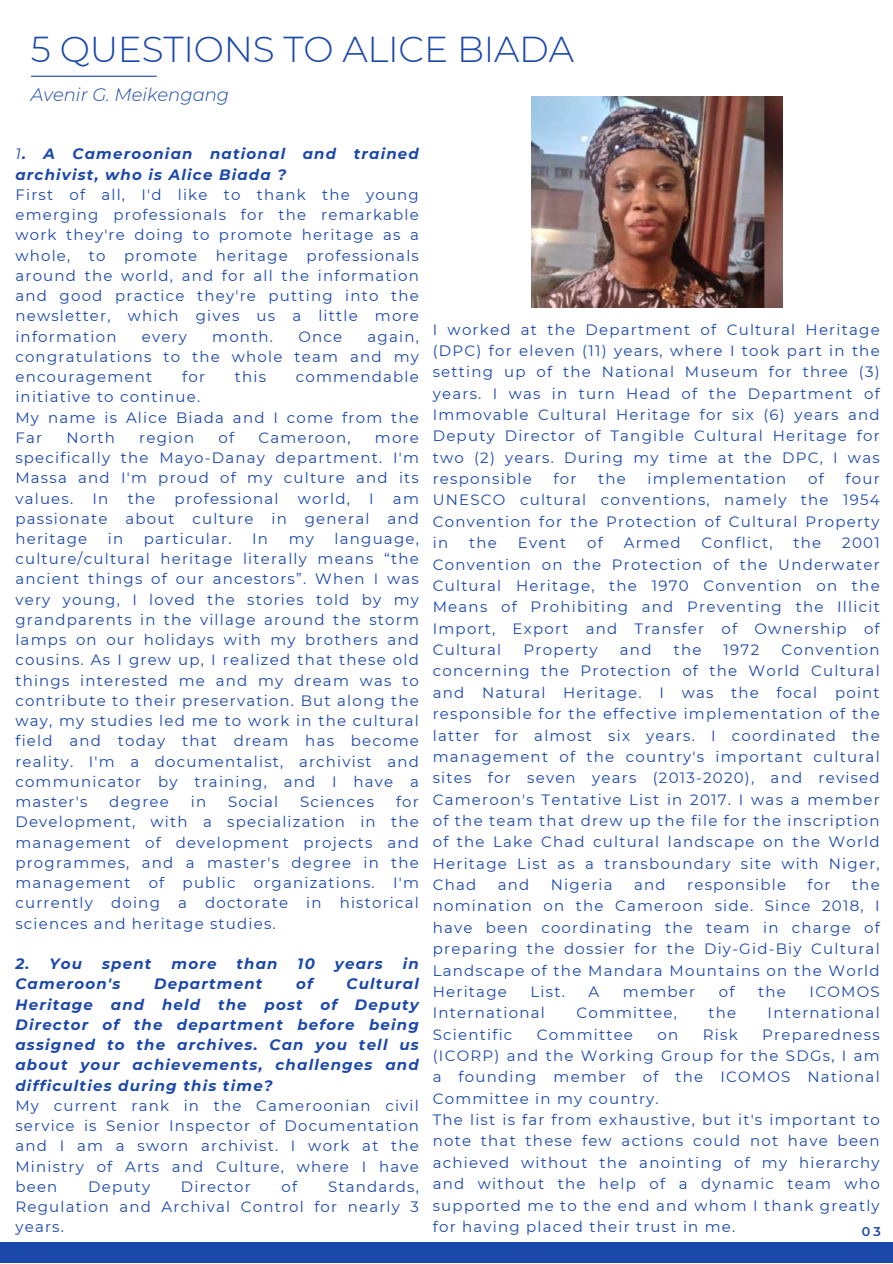
<style>
.page{position:relative;width:893px;height:1264px;background:#fff}
.page>*{position:absolute;margin:0;border:0;box-sizing:border-box;transform-origin:0 0}
.t1{font:300 36px "Montserrat";letter-spacing:-.005em;color:#1b48ab}
.t2{font:italic 300 18px "Montserrat";color:#1b48ab}
.t3{font:15px/20.2px "Montserrat";letter-spacing:.08em;color:#1b48ab;text-align:justify}
.t4{font:italic 700 15px/20.2px "Montserrat";letter-spacing:.08em;color:#1b48ab}
.t5{font:600 12.75px "Montserrat";color:#1b48ab}
.s1{font-weight:400}
</style>
<div class="page">
<img style="left:531px;top:96px;width:251px;height:211px">
<div style="left:0;top:1242px;width:892px;height:20px;background:#1b48ab"></div>
<hr style="left:31px;top:76px;width:125px;height:1px;background:#1b48ab">
<h1 class="t1" style="left:31px;top:27px;width:544px">5 QUESTIONS TO ALICE BIADA</h1>
<p class="t2" style="left:31px;top:84px;width:200px">Avenir G. Meikengang</p>
<p class="t4" style="left:15px;top:144px;width:405px"><span class="s1">1</span>. A Cameroonian national and trained archivist, who is Alice Biada ?</p>
<p class="t3" style="left:15px;top:184px;width:405px">First of all, I'd like to thank the young emerging professionals for the remarkable work they're doing to promote heritage as a whole, to promote heritage professionals around the world, and for all the information and good practice they're putting into the newsletter, which gives us a little more information</p>
<p class="t3" style="left:15px;top:326px;width:405px;text-indent:352px">again, congratulations to the whole team and my encouragement</p>
<p class="t3" style="left:142px;top:326px;width:47px">every</p>
<p class="t3" style="left:212px;top:326px;width:62px">month.</p>
<p class="t3" style="left:298px;top:326px;width:45px">Once</p>
<p class="t3" style="left:182px;top:366px;width:24px">for</p>
<p class="t3" style="left:235px;top:366px;width:33px">this</p>
<p class="t3" style="left:296px;top:366px;width:125px">commendable</p>
<p class="t3" style="left:15px;top:387px;width:405px;text-align:left">initiative to continue.<br>My name is Alice Biada and I come from the<br>Far</p>
<p class="t3" style="left:66px;top:427px;width:50px">North</p>
<p class="t3" style="left:139px;top:427px;width:56px">region</p>
<p class="t3" style="left:218px;top:427px;width:17px">of</p>
<p class="t3" style="left:258px;top:427px;width:94px">Cameroon,</p>
<p class="t3" style="left:15px;top:427px;width:405px;text-indent:359px">more specifically the Mayo-Danay department. I'm Massa and I'm proud of my culture and its values.</p>
<p class="t3" style="left:92px;top:488px;width:17px">In</p>
<p class="t3" style="left:128px;top:488px;width:29px">the</p>
<p class="t3" style="left:175px;top:488px;width:105px">professional</p>
<p class="t3" style="left:298px;top:488px;width:53px">world,</p>
<p class="t3" style="left:369px;top:488px;width:6px">I</p>
<p class="t3" style="left:15px;top:488px;width:405px;text-indent:377px">am passionate about culture in general and heritage</p>
<p class="t3" style="left:15px;top:528px;width:405px;text-indent:319px">language, culture/cultural heritage literally means “the ancient things of our ancestors”. When I was very young, I loved the stories told by my grandparents in the village around the storm lamps on our holidays with my brothers and cousins. As I grew up, I realized that these old things interested me and my dream was to contribute to their preservation. But along the way, my studies led me to work in the cultural field and today that dream has become reality. I'm a documentalist, archivist and communicator by training, and I have a master's</p>
<p class="t3" style="left:108px;top:528px;width:17px">in</p>
<p class="t3" style="left:144px;top:528px;width:89px">particular.</p>
<p class="t3" style="left:252px;top:528px;width:17px">In</p>
<p class="t3" style="left:289px;top:528px;width:27px">my</p>
<p class="t3" style="left:15px;top:791px;width:405px;text-indent:380px">for Development, with a specialization in the management of development projects and programmes, and a master's degree in the management of public organizations. I'm currently doing a doctorate in historical sciences and heritage studies.</p>
<p class="t4" style="left:15px;top:953px;width:68px">2. You</p>
<p class="t4" style="left:102px;top:953px;width:51px">spent</p>
<p class="t4" style="left:171px;top:953px;width:46px">more</p>
<p class="t4" style="left:236px;top:953px;width:43px">than</p>
<p class="t4" style="left:297px;top:953px;width:19px">10</p>
<p class="t4" style="left:335px;top:953px;width:49px">years</p>
<p class="t4" style="left:403px;top:953px;width:18px">in</p>
<p class="t4" style="left:15px;top:973px;width:107px">Cameroon's</p>
<p class="t4" style="left:154px;top:973px;width:110px">Department</p>
<p class="t4" style="left:296px;top:973px;width:18px">of</p>
<p class="t3" style="left:109px;top:791px;width:61px">degree</p>
<p class="t3" style="left:191px;top:791px;width:17px">in</p>
<p class="t3" style="left:228px;top:791px;width:51px">Social</p>
<p class="t3" style="left:300px;top:791px;width:76px">Sciences</p>
<p class="t4" style="left:15px;top:973px;width:405px;text-align:justify;text-indent:331px">Cultural Heritage and held the post of Deputy Director of the department before being assigned to the archives. Can you tell us about your achievements, challenges and difficulties during this time?</p>
<p class="t3" style="left:15px;top:1095px;width:405px">My current rank in the Cameroonian civil service is Senior Inspector of Documentation and I am a sworn archivist. I work at the Ministry of Arts and Culture, where I have been</p>
<p class="t3" style="left:88px;top:1176px;width:63px">Deputy</p>
<p class="t3" style="left:181px;top:1176px;width:71px">Director</p>
<p class="t3" style="left:281px;top:1176px;width:17px">of</p>
<p class="t3" style="left:15px;top:1176px;width:405px;text-indent:313px">Standards, Regulation and Archival Control for nearly 3 years.</p>
<p class="t3" style="left:432px;top:318px;width:448px;line-height:21.3px">I worked at the Department of Cultural Heritage (DPC) for eleven (11) years, where I took part in the setting up of the National Museum for three (3) years. I was in turn Head of the Department of Immovable Cultural Heritage for six (6) years and Deputy Director of Tangible Cultural Heritage for two (2) years. During my time at the DPC, I was responsible</p>
<p class="t3" style="left:432px;top:468px;width:448px;line-height:21.3px;text-indent:412px">four UNESCO cultural conventions, namely the 1954<br>Convention for the Protection of Cultural Property in</p>
<p class="t3" style="left:553px;top:468px;width:24px">for</p>
<p class="t3" style="left:598px;top:468px;width:29px">the</p>
<p class="t3" style="left:647px;top:468px;width:140px">implementation</p>
<p class="t3" style="left:808px;top:468px;width:17px">of</p>
<p class="t3" style="left:469px;top:532px;width:29px">the</p>
<p class="t3" style="left:518px;top:532px;width:50px">Event</p>
<p class="t3" style="left:587px;top:532px;width:17px">of</p>
<p class="t3" style="left:623px;top:532px;width:58px">Armed</p>
<p class="t3" style="left:701px;top:532px;width:72px">Conflict,</p>
<p class="t3" style="left:793px;top:532px;width:29px">the</p>
<p class="t3" style="left:432px;top:532px;width:448px;line-height:21.3px;text-indent:409px">2001<br>Convention on the Protection of the Underwater Cultural Heritage, the 1970 Convention on the Means of Prohibiting and Preventing the Illicit Import, Export and Transfer of Ownership of Cultural</p>
<p class="t3" style="left:432px;top:639px;width:448px;line-height:21.3px;text-indent:348px">Convention concerning the Protection of the World Cultural and Natural Heritage. I was the focal point responsible for the effective implementation of the latter for almost six years. I coordinated the management of the country's important cultural sites for seven years (2013-2020), and revised Cameroon's Tentative List in 2017. I was a member of the team that drew up the file for the inscription of the Lake Chad cultural landscape on the World Heritage List as a transboundary site with Niger, Chad</p>
<p class="t3" style="left:523px;top:639px;width:76px">Property</p>
<p class="t3" style="left:620px;top:639px;width:33px">and</p>
<p class="t3" style="left:673px;top:639px;width:29px">the</p>
<p class="t3" style="left:723px;top:639px;width:37px">1972</p>
<p class="t3" style="left:498px;top:874px;width:33px">and</p>
<p class="t3" style="left:551px;top:874px;width:63px">Nigeria</p>
<p class="t3" style="left:634px;top:874px;width:33px">and</p>
<p class="t3" style="left:687px;top:874px;width:100px">responsible</p>
<p class="t3" style="left:807px;top:874px;width:24px">for</p>
<p class="t3" style="left:432px;top:874px;width:448px;line-height:21.3px;text-indent:419px">the nomination on the Cameroon side. Since 2018, I have been coordinating the team in charge of preparing the dossier for the Diy-Gid-Biy Cultural Landscape of the Mandara Mountains on the World Heritage</p>
<p class="t3" style="left:530px;top:981px;width:36px">List.</p>
<p class="t3" style="left:588px;top:981px;width:12px">A</p>
<p class="t3" style="left:623px;top:981px;width:74px">member</p>
<p class="t3" style="left:718px;top:981px;width:17px">of</p>
<p class="t3" style="left:758px;top:981px;width:29px">the</p>
<p class="t3" style="left:809px;top:981px;width:72px">ICOMOS</p>
<p class="t3" style="left:432px;top:1002px;width:114px">International</p>
<p class="t3" style="left:576px;top:1002px;width:102px">Committee,</p>
<p class="t3" style="left:708px;top:1002px;width:29px">the</p>
<p class="t3" style="left:767px;top:1002px;width:114px">International</p>
<p class="t3" style="left:432px;top:1024px;width:81px">Scientific</p>
<p class="t3" style="left:537px;top:1024px;width:98px">Committee</p>
<p class="t3" style="left:657px;top:1024px;width:22px">on</p>
<p class="t3" style="left:702px;top:1024px;width:36px">Risk</p>
<p class="t3" style="left:432px;top:1023px;width:448px;line-height:21.3px;text-align:left;text-indent:329px">Preparedness (ICORP) and the Working Group for the SDGs, I am a founding member of the ICOMOS National Committee in my country.<br>The list is far from exhaustive, but it's important to note that these few actions could not have been achieved without the anointing of my hierarchy and without the help of a dynamic team who supported me to the end and whom I thank greatly for having placed their trust in me.</p>
<p class="t5" style="left:861px;top:1223px;width:21px">03</p>
</div>
